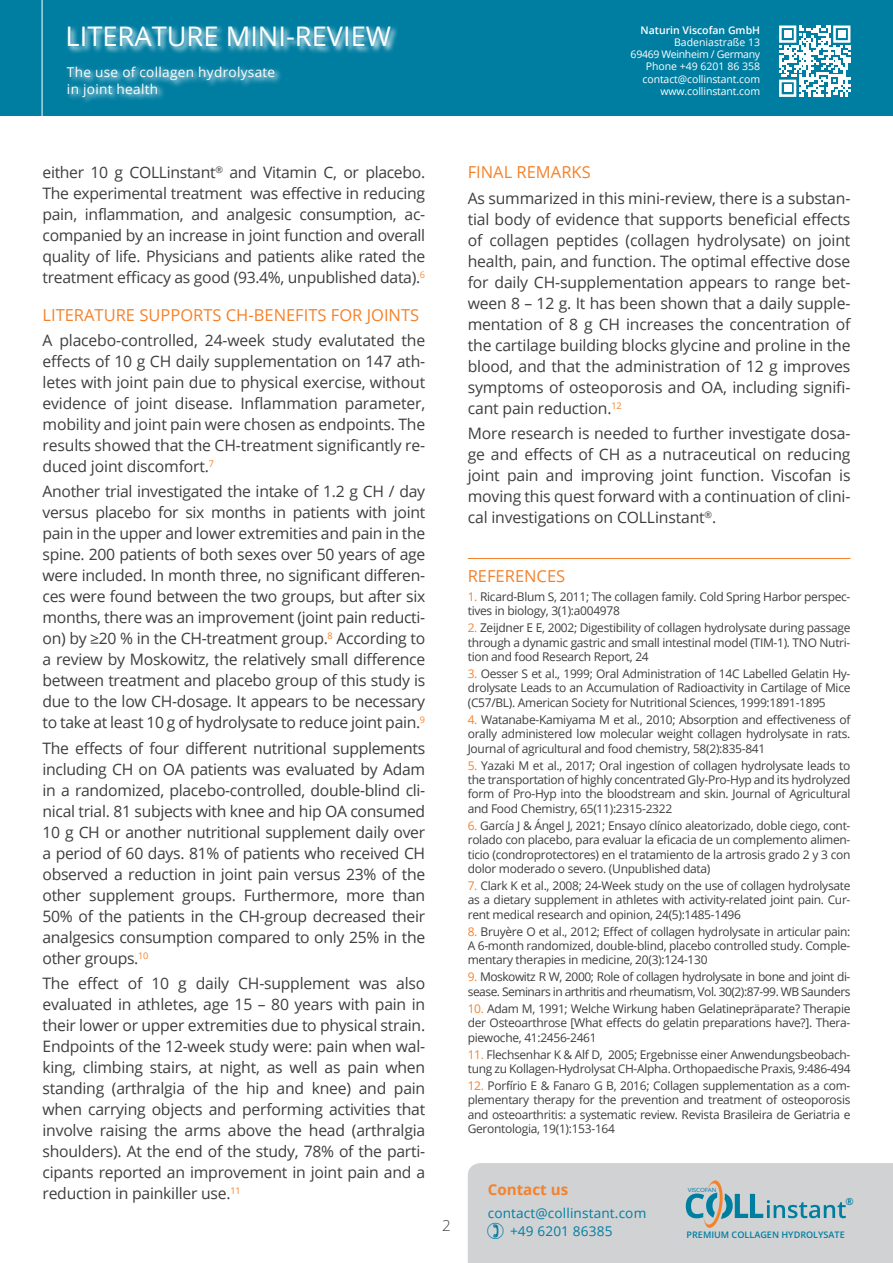
<style>
.page{position:relative;width:893px;height:1263px;background:#fff}
.page>*{position:absolute;margin:0;border:0;box-sizing:border-box;transform-origin:0 0}
.t1{font:27px "Open Sans";color:#fff}
.t2{font:16.5px "Open Sans";color:#f4822b}
.t3{font:15.75px/21px "Open Sans";letter-spacing:-.015em;color:#3e3e3f;text-align:justify}
.t4{font:700 15px "Open Sans";color:#f4822b}
.t5{font:300 15px "Open Sans";color:#3e3e3f}
.t6{font:13.5px/16.2px "Open Sans";letter-spacing:.02em;color:#fff}
.t7{font:13.5px/18px "Open Sans";letter-spacing:.01em;color:#007ea2}
.t8{font:12px/14.4px "Open Sans";letter-spacing:-.025em;color:#3e3e3f;text-align:justify}
.t9{font:10.5px/12.3px "Open Sans";letter-spacing:-.01em;color:#fff;text-align:right}
.t10{font:600 10.5px "Open Sans";color:#fff}
.t11{font:600 9.9px "Open Sans";color:#007ea0}
.t12{font:600 9.15px "Open Sans";color:#007ea0}
.t13{font:5.7px "Open Sans";letter-spacing:-.03em;color:#007ea0;scale:1.11 1}
.s1{color:#f4822b}
</style>
<div class="page">
<div style="left:0;top:0;width:893px;height:116px;background:#007ea2"></div>
<svg style="left:67px;top:26px;width:330px;height:27px"></svg>
<hr style="left:42px;top:0;width:1px;height:328px;background:#fff">
<svg style="left:67px;top:66px;width:214px;height:36px"></svg>
<hr style="left:468px;top:558px;width:382px;height:1px;background:#f4822b">
<svg style="left:779px;top:26px;width:71px;height:71px"></svg>
<div style="left:784px;top:30px;width:7px;height:8px;background:#fff"></div>
<div style="left:838px;top:30px;width:7px;height:8px;background:#fff"></div>
<div style="left:784px;top:85px;width:7px;height:7px;background:#fff"></div>
<div style="left:468px;top:1163px;width:425px;height:100px;background:#d1d2d4"></div>
<h1 class="t1" style="left:66px;top:18px;width:327px">LITERATURE MINI-REVIEW</h1>
<p class="t6" style="left:67px;top:64px;width:210px">The use of collagen hydrolysate in joint health</p>
<p class="t10" style="left:641px;top:23px;width:121px">Naturin Viscofan GmbH</p>
<p class="t9" style="left:631px;top:36px;width:131px">Badeniastraße 13<br>69469 Weinheim / Germany<br>Phone +49 6201 86 358 contact@collinstant.com www.collinstant.com</p>
<p class="t3" style="left:43px;top:161px;width:384px">either 10 g COLLinstant<sup>®</sup> and Vitamin C, or placebo.<br>The experimental treatment was effective in reducing pain, inflammation, and analgesic consumption, ac&shy;companied by an increase in joint function and overall quality of life. Physicians and patients alike rated the treatment efficacy as good (93.4%, unpublished data).<sup>6</sup></p>
<p class="t2" style="left:43px;top:304px;width:378px">LITERATURE SUPPORTS CH-BENEFITS FOR JOINTS</p>
<p class="t3" style="left:43px;top:330px;width:384px">A placebo-controlled, 24-week study evalutated the effects of 10 g CH daily supplementation on 147 ath&shy;letes with joint pain due to physical exercise, without evidence of joint disease. Inflammation parameter, mobility and joint pain were chosen as endpoints. The results showed that the CH-treatment significantly re&shy;duced joint discomfort.<sup>7</sup></p>
<p class="t3" style="left:43px;top:481px;width:384px">Another trial investigated the intake of 1.2 g CH / day versus placebo for six months in patients with joint pain in the upper and lower extremities and pain in the spine. 200 patients of both sexes over 50 years of age were included. In month three, no significant differen&shy;ces were found between the two groups, but after six months, there was an improvement (joint pain reducti&shy;on) by ≥20 % in the CH-treatment group.<sup>8</sup> According to a review by Moskowitz, the relatively small difference between treatment and placebo group of this study is due to the low CH-dosage. It appears to be necessary to take at least 10 g of hydrolysate to reduce joint pain.<sup>9</sup></p>
<p class="t3" style="left:43px;top:737px;width:384px">The effects of four different nutritional supplements including CH on OA patients was evaluated by Adam in a randomized, placebo-controlled, double-blind cli&shy;nical trial. 81 subjects with knee and hip OA consumed 10 g CH or another nutritional supplement daily over a period of 60 days. 81% of patients who received CH observed a reduction in joint pain versus 23% of the other supplement groups. Furthermore, more than 50% of the patients in the CH-group decreased their analgesics consumption compared to only 25% in the other groups.<sup>10</sup></p>
<p class="t3" style="left:43px;top:972px;width:384px">The effect of 10 g daily CH-supplement was also evaluated in athletes, age 15 – 80 years with pain in their lower or upper extremities due to physical strain.<br>Endpoints of the 12-week study were: pain when wal&shy;king, climbing stairs, at night, as well as pain when standing (arthralgia of the hip and knee) and pain when carrying objects and performing activities that involve raising the arms above the head (arthralgia shoulders). At the end of the study, 78% of the parti&shy;cipants reported an improvement in joint pain and a reduction in painkiller use.<sup>11</sup></p>
<p class="t2" style="left:468px;top:161px;width:124px">FINAL REMARKS</p>
<p class="t3" style="left:468px;top:187px;width:384px">As summarized in this mini-review, there is a substan&shy;tial body of evidence that supports beneficial effects of collagen peptides (collagen hydrolysate) on joint health, pain, and function. The optimal effective dose for daily CH-supplementation appears to range bet&shy;ween 8 – 12 g. It has been shown that a daily supple&shy;mentation of 8 g CH increases the concentration of the cartilage building blocks glycine and proline in the blood, and that the administration of 12 g improves symptoms of osteoporosis and OA, including signifi&shy;cant pain reduction.<sup>12</sup></p>
<p class="t3" style="left:468px;top:422px;width:384px">More research is needed to further investigate dosa&shy;ge and effects of CH as a nutraceutical on reducing joint pain and improving joint function. Viscofan is moving this quest forward with a continuation of clini&shy;cal investigations on COLLinstant<sup>®</sup>.</p>
<p class="t2" style="left:468px;top:565px;width:99px">REFERENCES</p>
<p class="t8" style="left:468px;top:589px;width:384px"><span class="s1">1.</span> Ricard-Blum S, 2011; The collagen family. Cold Spring Harbor perspec&shy;tives in biology, 3(1):a004978</p>
<p class="t8" style="left:468px;top:620px;width:384px"><span class="s1">2.</span> Zeijdner E E, 2002; Digestibility of collagen hydrolysate during passage through a dynamic gastric and small intestinal model (TIM-1). TNO Nutri&shy;tion and food Research Report, 24</p>
<p class="t8" style="left:468px;top:666px;width:384px"><span class="s1">3.</span> Oesser S et al., 1999; Oral Administration of 14C Labelled Gelatin Hy&shy;drolysate Leads to an Accumulation of Radioactivity in Cartilage of Mice (C57/BL). American Society for Nutritional Sciences, 1999:1891-1895</p>
<p class="t8" style="left:468px;top:712px;width:384px"><span class="s1">4.</span> Watanabe-Kamiyama M et al., 2010; Absorption and effectiveness of orally administered low molecular weight collagen hydrolysate in rats.<br>Journal of agricultural and food chemistry, 58(2):835-841</p>
<p class="t8" style="left:468px;top:758px;width:384px"><span class="s1">5.</span> Yazaki M et al., 2017; Oral ingestion of collagen hydrolysate leads to the transportation of highly concentrated Gly-Pro-Hyp and its hydrolyzed form of Pro-Hyp into the bloodstream and skin. Journal of Agricultural and Food Chemistry, 65(11):2315-2322</p>
<p class="t8" style="left:468px;top:818px;width:384px"><span class="s1">6.</span> García J &amp; Ángel J, 2021; Ensayo clínico aleatorizado, doble ciego, cont&shy;rolado con placebo, para evaluar la eficacia de un complemento alimen&shy;ticio (condroprotectores) en el tratamiento de la artrosis grado 2 y 3 con dolor moderado o severo. (Unpublished data)</p>
<p class="t8" style="left:468px;top:878px;width:384px"><span class="s1">7.</span> Clark K et al., 2008; 24-Week study on the use of collagen hydrolysate as a dietary supplement in athletes with activity-related joint pain. Cur&shy;rent medical research and opinion, 24(5):1485-1496</p>
<p class="t8" style="left:468px;top:924px;width:384px"><span class="s1">8.</span> Bruyère O et al., 2012; Effect of collagen hydrolysate in articular pain:<br>A 6-month randomized, double-blind, placebo controlled study. Comple&shy;mentary therapies in medicine, 20(3):124-130</p>
<p class="t8" style="left:468px;top:969px;width:384px"><span class="s1">9.</span> Moskowitz R W, 2000; Role of collagen hydrolysate in bone and joint di&shy;sease. Seminars in arthritis and rheumatism, Vol. 30(2):87-99. WB Saunders</p>
<p class="t8" style="left:468px;top:1001px;width:384px"><span class="s1">10.</span> Adam M, 1991; Welche Wirkung haben Gelatinepräparate? Therapie der Osteoarthrose [What effects do gelatin preparations have?]. Thera&shy;piewoche, 41:2456-2461</p>
<p class="t8" style="left:468px;top:1047px;width:384px"><span class="s1">11.</span> Flechsenhar K &amp; Alf D, 2005; Ergebnisse einer Anwendungsbeobach&shy;tung zu Kollagen-Hydrolysat CH-Alpha. Orthopaedische Praxis, 9:486-494</p>
<p class="t8" style="left:468px;top:1078px;width:384px"><span class="s1">12.</span> Porfírio E &amp; Fanaro G B, 2016; Collagen supplementation as a com&shy;plementary therapy for the prevention and treatment of osteoporosis and osteoarthritis: a systematic review. Revista Brasileira de Geriatria e Gerontologia, 19(1):153-164</p>
<p class="t5" style="left:442px;top:1215px;width:10px">2</p>
<p class="t4" style="left:488px;top:1179px;width:82px">Contact us</p>
<p class="t7" style="left:510px;top:1203px;width:138px;text-indent:-22px">contact@collinstant.com +49 6201 86385</p>
<p class="t13" style="left:688px;top:1186px;width:27px">VISCOFAN</p>
<p class="t11" style="left:846px;top:1194px;width:10px">®</p>
<p class="t12" style="left:687px;top:1228px;width:160px">PREMIUM COLLAGEN HYDROLYSATE</p>
</div>
